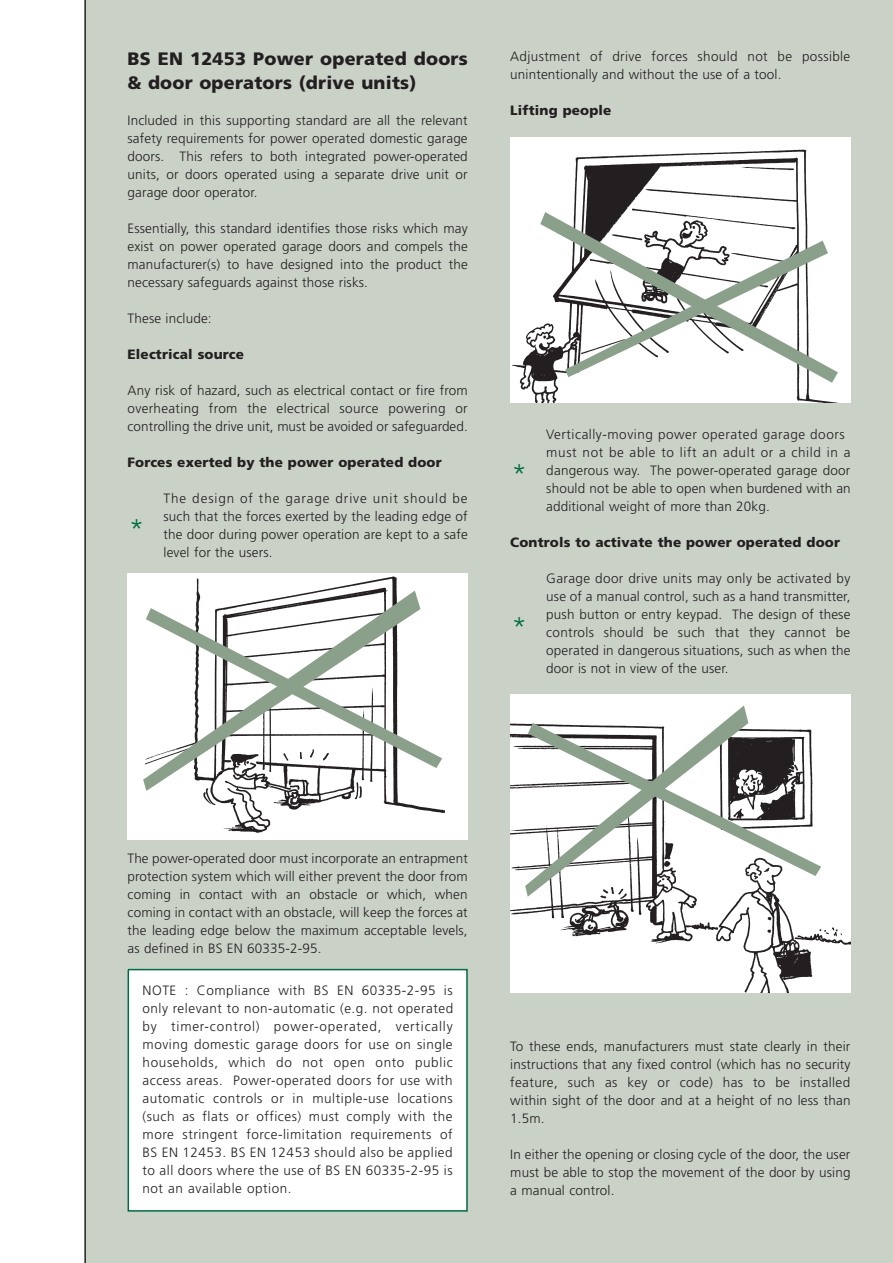
<style>
.page{position:relative;width:893px;height:1263px;background:#fff}
.page>*{position:absolute;margin:0;border:0;box-sizing:border-box;transform-origin:0 0}
.t1{font:300 27px "Frutiger";color:#026a43}
.t2{font:900 18px/24px "Frutiger";letter-spacing:.01em;color:#231f20}
.t3{font:300 13.5px/18px "Frutiger";letter-spacing:.01em;color:#231f20;text-align:justify}
.t4{font:900 13.5px "Frutiger";letter-spacing:.01em;color:#231f20}
</style>
<div class="page">
<div style="left:85px;top:0;width:807px;height:1263px;background:#cad2c8"></div>
<hr style="left:84px;top:0;width:2px;height:1263px;background:#231f20">
<div style="left:128px;top:969px;width:339px;height:242px;background:#fff"></div>
<div style="left:128px;top:969px;width:340px;height:242px;border:2px solid #026a43"></div>
<div style="left:128px;top:573px;width:340px;height:267px;background:#fff"></div>
<img style="left:196px;top:576px;width:248px;height:257px">
<div style="left:510px;top:137px;width:340px;height:265px;background:#fff"></div>
<img style="left:512px;top:148px;width:319px;height:254px">
<div style="left:510px;top:694px;width:340px;height:298px;background:#fff"></div>
<img style="left:510px;top:723px;width:340px;height:269px">
<svg style="left:420px;top:608px;width:22px;height:160px"></svg>
<svg style="left:143px;top:591px;width:277px;height:200px"></svg>
<svg style="left:540px;top:212px;width:298px;height:171px"></svg>
<svg style="left:565px;top:241px;width:263px;height:136px"></svg>
<svg style="left:525px;top:705px;width:296px;height:192px"></svg>
<h2 class="t2" style="left:128px;top:46px;width:342px">BS EN 12453 Power operated doors &amp; door operators (drive units)</h2>
<p class="t3" style="left:128px;top:111px;width:342px">Included in this supporting standard are all the relevant safety requirements for power operated domestic garage doors. This refers to both integrated power-operated units, or doors operated using a separate drive unit or garage door operator.</p>
<p class="t3" style="left:128px;top:219px;width:342px">Essentially, this standard identifies those risks which may exist on power operated garage doors and compels the manufacturer(s) to have designed into the product the necessary safeguards against those risks.</p>
<p class="t3" style="left:128px;top:309px;width:86px">These include:</p>
<p class="t4" style="left:128px;top:346px;width:118px">Electrical source</p>
<p class="t3" style="left:128px;top:381px;width:342px">Any risk of hazard, such as electrical contact or fire from overheating from the electrical source powering or controlling the drive unit, must be avoided or safeguarded.</p>
<p class="t4" style="left:128px;top:454px;width:316px">Forces exerted by the power operated door</p>
<p class="t3" style="left:164px;top:489px;width:306px">The design of the garage drive unit should be such that the forces exerted by the leading edge of the door during power operation are kept to a safe level for the users.</p>
<h1 class="t1" style="left:129px;top:513px;width:17px">*</h1>
<p class="t3" style="left:510px;top:47px;width:342px">Adjustment of drive forces should not be possible unintentionally and without the use of a tool.</p>
<p class="t4" style="left:510px;top:102px;width:103px">Lifting people</p>
<p class="t3" style="left:546px;top:425px;width:306px;text-align:left">Vertically-moving power operated garage doors must not be able to lift an adult or a child in a dangerous way. The power-operated garage door should not be able to open when burdened with an additional weight of more than 20kg.</p>
<p class="t4" style="left:510px;top:534px;width:331px">Controls to activate the power operated door</p>
<p class="t3" style="left:546px;top:569px;width:306px">Garage door drive units may only be activated by use of a manual control, such as a hand transmitter, push button or entry keypad. The design of these controls should be such that they cannot be operated in dangerous situations, such as when the door is not in view of the user.</p>
<h1 class="t1" style="left:512px;top:459px;width:17px">*</h1>
<h1 class="t1" style="left:512px;top:611px;width:17px">*</h1>
<p class="t3" style="left:128px;top:849px;width:342px">The power-operated door must incorporate an entrapment protection system which will either prevent the door from coming in contact with an obstacle or which, when coming in contact with an obstacle, will keep the forces at the leading edge below the maximum acceptable levels, as defined in BS EN 60335-2-95.</p>
<p class="t3" style="left:143px;top:981px;width:312px">NOTE : Compliance with BS EN 60335-2-95 is only relevant to non-automatic (e.g. not operated by timer-control) power-operated, vertically moving domestic garage doors for use on single households, which do not open onto public access areas. Power-operated doors for use with automatic controls or in multiple-use locations (such as flats or offices) must comply with the more stringent force-limitation requirements of BS EN 12453. BS EN 12453 should also be applied to all doors where the use of BS EN 60335-2-95 is not an available option.</p>
<p class="t3" style="left:510px;top:1037px;width:342px">To these ends, manufacturers must state clearly in their instructions that any fixed control (which has no security feature, such as key or code) has to be installed within sight of the door and at a height of no less than 1.5m.</p>
<p class="t3" style="left:510px;top:1145px;width:342px">In either the opening or closing cycle of the door, the user must be able to stop the movement of the door by using a manual control.</p>
</div>
